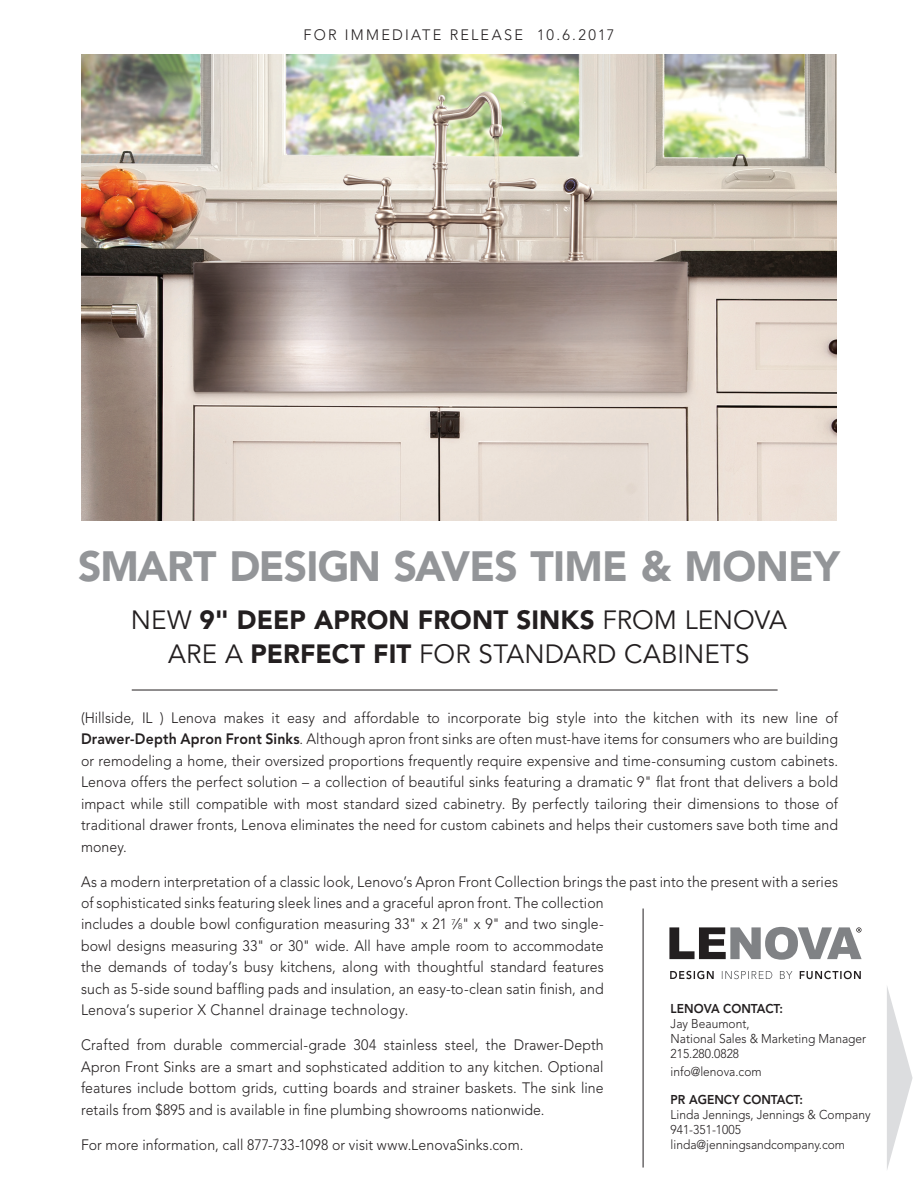
<style>
.page{position:relative;width:918px;height:1188px;background:#fff}
.page>*{position:absolute;margin:0;border:0;box-sizing:border-box;transform-origin:0 0}
.Body_Copy-descriptio{font:900 42px "Avenir";letter-spacing:-.02em;color:#939598}
.Body_Copy-descriptio-2{font:26.25px/34.5px "Avenir";letter-spacing:.005em;color:#231f20;text-align:center}
.Body_Copy-descriptio-3{font:300 15px/21.5px "Avenir";letter-spacing:.005em;color:#231f20;text-align:justify;scale:.94 1}
.text{font:300 15px "Avenir";letter-spacing:.155em;color:#231f20}
.t1{font:300 12.75px/15px "Avenir";color:#231f20;scale:.94 1}
.t2{font:800 12.75px "Avenir";color:#231f20;scale:.94 1}
.s1{font-weight:900}
.s2{font-weight:800}
.s3{font-size:8.25px}
</style>
<div class="page">
<hr style="left:132px;top:690px;width:646px;height:1px;background:#231f20">
<svg style="left:800px;top:971px;width:61px;height:8px"></svg>
<svg style="left:722px;top:971px;width:70px;height:8px"></svg>
<svg style="left:670px;top:971px;width:44px;height:8px"></svg>
<svg style="left:669px;top:927px;width:193px;height:33px"></svg>
<hr style="left:643px;top:909px;width:1px;height:259px;background:#231f20">
<img style="left:81px;top:54px;width:756px;height:467px">
<svg style="left:887px;top:986px;width:26px;height:184px"></svg>
<p class="text" style="left:304px;top:26px;width:312px">FOR IMMEDIATE RELEASE 10.6.2017</p>
<p class="Body_Copy-descriptio" style="left:78px;top:541px;width:763px">SMART DESIGN SAVES TIME &amp; MONEY</p>
<p class="Body_Copy-descriptio-2" style="left:131px;top:603px;width:658px">NEW <span class="s1">9" DEEP APRON FRONT SINKS</span> FROM LENOVA<br>ARE A <span class="s1">PERFECT FIT</span> FOR STANDARD CABINETS</p>
<p class="Body_Copy-descriptio-3" style="left:81px;top:707px;width:807px">(Hillside, IL ) Lenova makes it easy and affordable to incorporate big style into the kitchen with its new line of <span class="s2">Drawer-Depth Apron Front Sinks</span>. Although apron front sinks are often must-have items for consumers who are building or remodeling a home, their oversized proportions frequently require expensive and time-consuming custom cabinets.<br>Lenova offers the perfect solution – a collection of beautiful sinks featuring a dramatic 9" flat front that delivers a bold impact while still compatible with most standard sized cabinetry. By perfectly tailoring their dimensions to those of traditional drawer fronts, Lenova eliminates the need for custom cabinets and helps their customers save both time and money.</p>
<p class="Body_Copy-descriptio-3" style="left:81px;top:871px;width:807px;text-align:left">As a modern interpretation of a classic look, Lenovo’s Apron Front Collection brings the past into the present with a series of sophisticated sinks featuring sleek lines and a graceful apron front. The collection<br>includes a double bowl configuration measuring 33" x 21 <sup>7</sup>⁄<span class="s3">8</span>" x 9" and two single-<br>bowl designs measuring 33" or 30" wide. All have ample room to accommodate<br>the demands of today’s busy kitchens, along with thoughtful standard features<br>such as 5-side sound baffling pads and insulation, an easy-to-clean satin finish, and<br>Lenova’s superior X Channel drainage technology.</p>
<p class="Body_Copy-descriptio-3" style="left:81px;top:1034px;width:558px">Crafted from durable commercial-grade 304 stainless steel, the Drawer-Depth Apron Front Sinks are a smart and sophsticated addition to any kitchen. Optional features include bottom grids, cutting boards and strainer baskets. The sink line retails from $895 and is available in fine plumbing showrooms nationwide.</p>
<p class="Body_Copy-descriptio-3" style="left:81px;top:1134px;width:472px">For more information, call 877-733-1098 or visit www.LenovaSinks.com.</p>
<p class="t2" style="left:671px;top:1001px;width:121px">LENOVA CONTACT:</p>
<p class="t1" style="left:671px;top:1016px;width:210px">Jay Beaumont,<br>National Sales &amp; Marketing Manager</p>
<p class="t1" style="left:671px;top:1046px;width:74px">215.280.0828</p>
<p class="t1" style="left:671px;top:1064px;width:98px">info@lenova.com</p>
<p class="t2" style="left:671px;top:1092px;width:142px">PR AGENCY CONTACT:</p>
<p class="t1" style="left:671px;top:1107px;width:214px">Linda Jennings, Jennings &amp; Company</p>
<p class="t1" style="left:671px;top:1122px;width:76px">941-351-1005</p>
<p class="t1" style="left:671px;top:1137px;width:187px">linda@jenningsandcompany.com</p>
</div>
